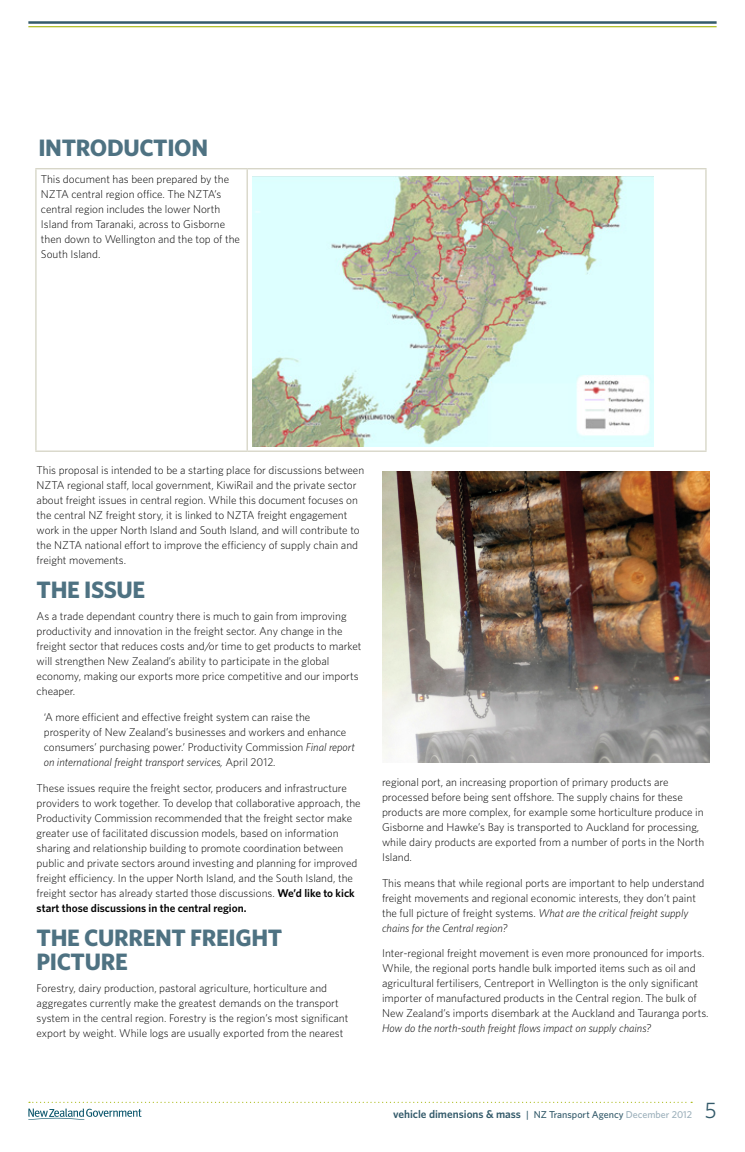
<style>
.page{position:relative;width:745px;height:1152px;background:#fff}
.page>*{position:absolute;margin:0;border:0;box-sizing:border-box;transform-origin:0 0}
.t1{font:700 23.75px/23.8px "Whitney";letter-spacing:-.015em;color:#4e7282}
.t2{font:22.5px "Whitney";color:#335a6a}
.t3{font:300 11.25px/15px "Whitney";color:#000}
.t4{font:600 11.25px "Whitney";color:#335a6a}
.t5{font:italic 300 11.25px "Whitney";color:#000}
.s1{font-style:italic}
.s2{font-weight:600}
.s3{font-weight:500;font-size:10px}
.s4{font-weight:500;font-size:10px;color:#9cb0bb}
</style>
<div class="page">
<hr style="left:28px;top:26px;width:688px;height:1px;background:#afbe24">
<hr style="left:28px;top:21px;width:688px;height:3px;background:#335a6a">
<svg style="left:28px;top:1101px;width:663px;height:19px"></svg>
<img style="left:382px;top:471px;width:327px;height:292px">
<hr style="left:35px;top:168px;width:212px;height:1px;background:#d3d2c2">
<hr style="left:35px;top:169px;width:2px;height:281px;background:#d3d2c2">
<hr style="left:247px;top:168px;width:459px;height:1px;background:#d3d2c2">
<hr style="left:246px;top:169px;width:2px;height:281px;background:#d3d2c2">
<hr style="left:704px;top:169px;width:2px;height:281px;background:#d3d2c2">
<hr style="left:35px;top:450px;width:212px;height:2px;background:#d3d2c2">
<hr style="left:247px;top:450px;width:459px;height:2px;background:#d3d2c2">
<img style="left:252px;top:176px;width:400px;height:270px">
<h1 class="t1" style="left:38px;top:135px;width:167px">INTRODUCTION</h1>
<p class="t3" style="left:41px;top:171px;width:200px">This document has been prepared by the NZTA central region office. The NZTA’s central region includes the lower North Island from Taranaki, across to Gisborne then down to Wellington and the top of the South Island.</p>
<p class="t3" style="left:37px;top:462px;width:329px">This proposal is intended to be a starting place for discussions between NZTA regional staff, local government, KiwiRail and the private sector about freight issues in central region. While this document focuses on the central NZ freight story, it is linked to NZTA freight engagement work in the upper North Island and South Island, and will contribute to the NZTA national effort to improve the efficiency of supply chain and freight movements.</p>
<h1 class="t1" style="left:37px;top:577px;width:110px">THE ISSUE</h1>
<p class="t3" style="left:37px;top:608px;width:326px">As a trade dependant country there is much to gain from improving productivity and innovation in the freight sector. Any change in the freight sector that reduces costs and/or time to get products to market will strengthen New Zealand’s ability to participate in the global economy, making our exports more price competitive and our imports cheaper.</p>
<p class="t3" style="left:44px;top:709px;width:312px">‘A more efficient and effective freight system can raise the prosperity of New Zealand’s businesses and workers and enhance consumers’ purchasing power.’ Productivity Commission <span class="s1">Final report on international freight transport services,</span> April 2012<span class="s1">.</span></p>
<p class="t3" style="left:37px;top:779px;width:325px">These issues require the freight sector, producers and infrastructure providers to work together. To develop that collaborative approach, the Productivity Commission recommended that the freight sector make greater use of facilitated discussion models, based on information sharing and relationship building to promote coordination between public and private sectors around investing and planning for improved freight efficiency. In the upper North Island, and the South Island, the freight sector has already started those discussions. <span class="s2">We’d like to kick start those discussions in the central region.</span></p>
<h1 class="t1" style="left:37px;top:925px;width:241px">THE CURRENT FREIGHT<br>PICTURE</h1>
<p class="t3" style="left:37px;top:980px;width:313px">Forestry, dairy production, pastoral agriculture, horticulture and aggregates currently make the greatest demands on the transport system in the central region. Forestry is the region’s most significant export by weight. While logs are usually exported from the nearest</p>
<p class="t3" style="left:382px;top:774px;width:323px">regional port, an increasing proportion of primary products are processed before being sent offshore. The supply chains for these products are more complex, for example some horticulture produce in Gisborne and Hawke’s Bay is transported to Auckland for processing, while dairy products are exported from a number of ports in the North Island.</p>
<p class="t3" style="left:382px;top:875px;width:324px">This means that while regional ports are important to help understand freight movements and regional economic interests, they don’t paint the full picture of freight systems. <span class="s1">What are the critical freight supply chains for the Central region?</span></p>
<p class="t3" style="left:382px;top:945px;width:328px">Inter-regional freight movement is even more pronounced for imports.<br>While, the regional ports handle bulk imported items such as oil and agricultural fertilisers, Centreport in Wellington is the only significant importer of manufactured products in the Central region. The bulk of New Zealand’s imports disembark at the Auckland and Tauranga ports.</p>
<p class="t5" style="left:382px;top:1021px;width:270px">How do the north-south freight flows impact on supply chains?</p>
<p class="t4" style="left:393px;top:1106px;width:300px">vehicle dimensions &amp; mass <span class="s3">| NZ Transport Agency</span> <span class="s4">December 2012</span></p>
<h2 class="t2" style="left:704px;top:1095px;width:13px">5</h2>
</div>
